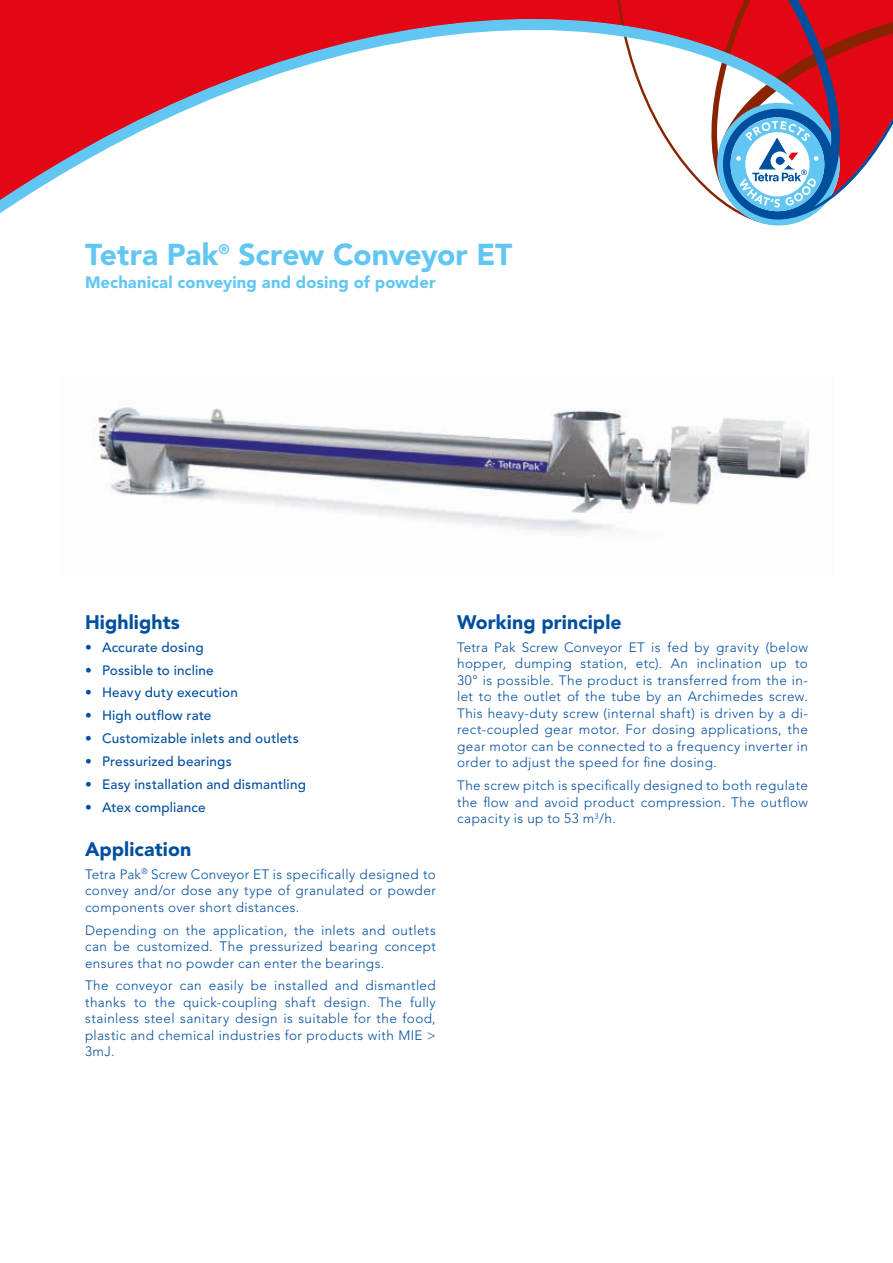
<style>
.page{position:relative;width:893px;height:1263px;background:#fff}
.page>*{position:absolute;margin:0;border:0;box-sizing:border-box;transform-origin:0 0}
.t1{font:900 30px "Avenir LT Std";letter-spacing:-.01em;color:#61c7f2}
.t2{font:900 19.5px "Avenir LT Std";letter-spacing:.005em;color:#004f9f}
.t3{font:900 16.5px "Avenir LT Std";letter-spacing:.01em;color:#61c7f2}
.t4{font:300 13.5px/16.5px "Avenir LT Std";letter-spacing:.03em;color:#004f9f;text-align:justify}
.t5{font:500 13.5px "Avenir LT Std";letter-spacing:.015em;color:#004f9f}
</style>
<div class="page">
<svg style="left:0;top:15px;width:85px;height:198px;background:#de3442"></svg>
<svg style="left:85px;top:0;width:529px;height:161px"></svg>
<svg style="left:614px;top:0;width:279px;height:226px"></svg>
<img style="left:95px;top:407px;width:714px;height:127px">
<h1 class="t1" style="left:85px;top:236px;width:429px">Tetra Pak<sup>®</sup> Screw Conveyor ET</h1>
<p class="t3" style="left:85px;top:272px;width:352px">Mechanical conveying and dosing of powder</p>
<h2 class="t2" style="left:85px;top:610px;width:96px">Highlights</h2>
<p class="t5" style="left:85px;top:639px;width:120px">• Accurate dosing</p>
<p class="t5" style="left:85px;top:662px;width:130px">• Possible to incline</p>
<p class="t5" style="left:85px;top:685px;width:154px">• Heavy duty execution</p>
<p class="t5" style="left:85px;top:708px;width:128px">• High outflow rate</p>
<p class="t5" style="left:85px;top:731px;width:215px">• Customizable inlets and outlets</p>
<p class="t5" style="left:85px;top:754px;width:148px">• Pressurized bearings</p>
<p class="t5" style="left:85px;top:776px;width:222px">• Easy installation and dismantling</p>
<p class="t5" style="left:85px;top:799px;width:122px">• Atex compliance</p>
<h2 class="t2" style="left:85px;top:837px;width:108px">Application</h2>
<p class="t4" style="left:85px;top:866px;width:352px">Tetra Pak<sup>®</sup> Screw Conveyor ET is specifically designed to convey and/or dose any type of granulated or powder components over short distances.</p>
<p class="t4" style="left:85px;top:922px;width:352px">Depending on the application, the inlets and outlets can be customized. The pressurized bearing concept ensures that no powder can enter the bearings.</p>
<p class="t4" style="left:85px;top:977px;width:352px">The conveyor can easily be installed and dismantled thanks to the quick-coupling shaft design. The fully stainless steel sanitary design is suitable for the food, plastic and chemical industries for products with MIE &gt; 3mJ.</p>
<h2 class="t2" style="left:457px;top:610px;width:166px">Working principle</h2>
<p class="t4" style="left:457px;top:639px;width:352px">Tetra Pak Screw Conveyor ET is fed by gravity (below hopper, dumping station, etc). An inclination up to 30° is possible. The product is transferred from the in&shy;let to the outlet of the tube by an Archimedes screw.<br>This heavy-duty screw (internal shaft) is driven by a di&shy;rect-coupled gear motor. For dosing applications, the gear motor can be connected to a frequency inverter in order to adjust the speed for fine dosing.</p>
<p class="t4" style="left:457px;top:777px;width:352px">The screw pitch is specifically designed to both regulate the flow and avoid product compression. The outflow capacity is up to 53 m<sup>3</sup>/h.</p>
</div>
